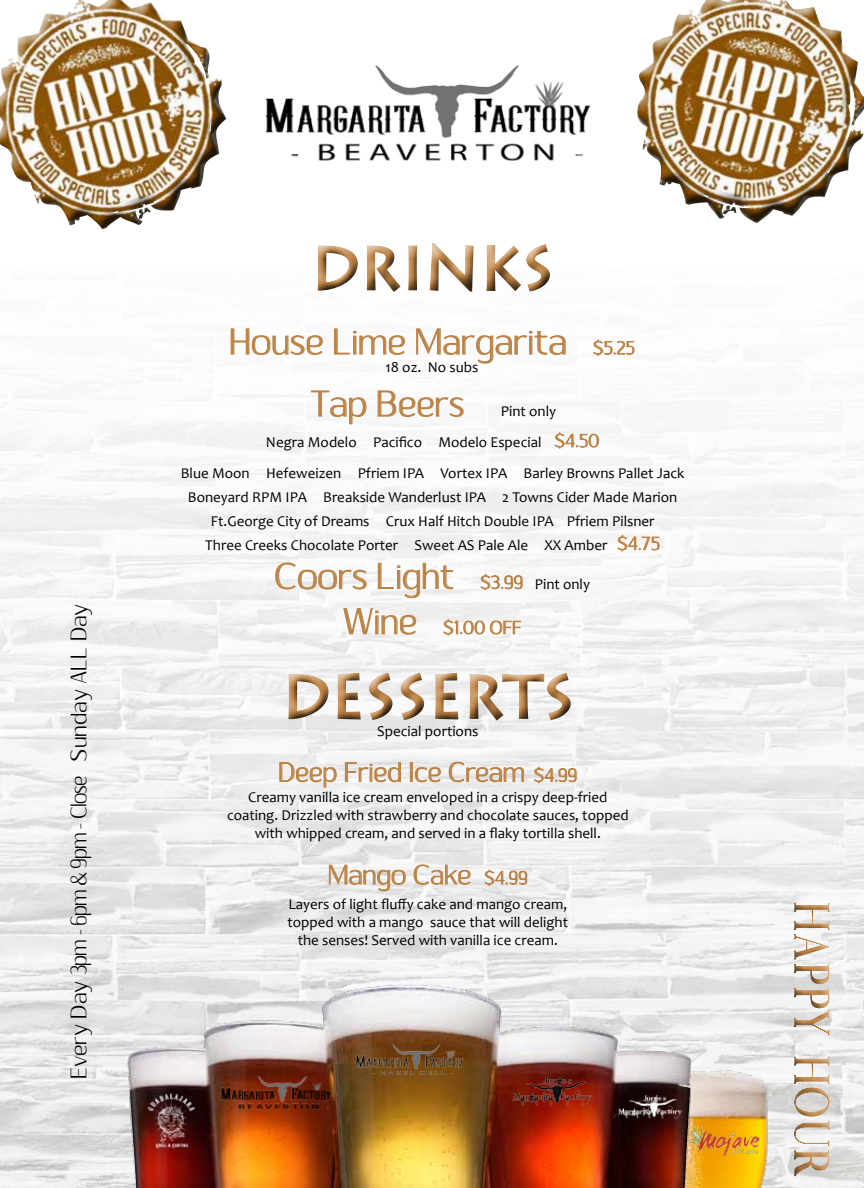
<style>
.page{position:relative;width:864px;height:1188px;background:#fff}
.page>*{position:absolute;margin:0;border:0;box-sizing:border-box;transform-origin:0 0}
.t1{font:60px "Lithos Pro";color:#bd8346}
.t2{font:60px "Salvalyn";letter-spacing:-.02em;color:#bd8346;scale:.9 1}
.t3{font:300 36px "Sumptuous";color:#bd8346}
.t4{font:300 27px "Sumptuous";color:#bd8346}
.t5{font:300 22.5px "Sumptuous";color:#000}
.t6{font:300 18px "Sumptuous";color:#bd8346}
.t7{font:15px/18px "Candara";color:#000;text-align:center}
.s1{font-size:18px}
.s2{font-family:"Sumptuous";font-weight:300;font-size:18px;color:#bd8346}
.s3{font-family:"Candara";font-weight:400;font-size:15px;color:#000}
.s4{font-size:36px}
</style>
<div class="page">
<img style="left:0;top:328px;width:864px;height:860px">
<img style="left:0;top:0;width:227px;height:229px">
<svg style="left:231px;top:328px;width:92px;height:27px"></svg>
<svg style="left:334px;top:328px;width:71px;height:27px"></svg>
<svg style="left:416px;top:328px;width:150px;height:36px"></svg>
<svg style="left:593px;top:340px;width:42px;height:16px"></svg>
<svg style="left:311px;top:391px;width:55px;height:33px"></svg>
<svg style="left:378px;top:391px;width:86px;height:26px"></svg>
<svg style="left:555px;top:432px;width:44px;height:17px"></svg>
<svg style="left:617px;top:535px;width:43px;height:16px"></svg>
<svg style="left:275px;top:562px;width:92px;height:27px"></svg>
<svg style="left:378px;top:563px;width:75px;height:35px"></svg>
<svg style="left:481px;top:574px;width:42px;height:16px"></svg>
<svg style="left:279px;top:762px;width:58px;height:26px"></svg>
<svg style="left:345px;top:762px;width:56px;height:20px"></svg>
<div style="left:410px;top:762px;width:3px;height:20px;border:1px solid #bd8346"></div>
<svg style="left:415px;top:767px;width:26px;height:15px"></svg>
<svg style="left:449px;top:762px;width:75px;height:20px"></svg>
<svg style="left:534px;top:767px;width:43px;height:16px"></svg>
<svg style="left:329px;top:864px;width:77px;height:27px"></svg>
<svg style="left:414px;top:864px;width:57px;height:21px"></svg>
<svg style="left:484px;top:870px;width:43px;height:16px"></svg>
<div style="left:275px;top:660px;width:303px;height:69px;background:#f3f3f3"></div>
<div style="left:278px;top:665px;width:306px;height:69px;background:#000;opacity:.75"></div>
<div style="left:307px;top:236px;width:256px;height:69px;background:#000;opacity:.75"></div>
<svg style="left:343px;top:608px;width:73px;height:27px"></svg>
<svg style="left:443px;top:619px;width:78px;height:16px"></svg>
<img style="left:637px;top:0;width:227px;height:223px">
<div style="left:787px;top:892px;width:53px;height:293px;background:#fff;opacity:.75"></div>
<div style="left:783px;top:894px;width:53px;height:293px;background:#000;opacity:.75"></div>
<img style="left:265px;top:65px;width:326px;height:96px">
<img style="left:695px;top:1062px;width:95px;height:126px">
<img style="left:110px;top:964px;width:585px;height:224px">
<img style="left:353px;top:1043px;width:113px;height:34px">
<img style="left:513px;top:1068px;width:82px;height:42px">
<img style="left:145px;top:1090px;width:53px;height:62px">
<img style="left:613px;top:1095px;width:71px;height:25px">
<img style="left:687px;top:1126px;width:73px;height:31px">
<img style="left:218px;top:1076px;width:115px;height:34px">
<h3 class="t5" style="left:66px;top:1079px;width:477px;rotate:-90deg">Every Day 3pm - 6pm &amp; 9pm - Close Sunday ALL Day</h3>
<h1 class="t1" style="left:310px;top:234px;width:245px">DRINKS</h1>
<h2 class="t3" style="left:229px;top:321px;width:407px">House Lime Margarita <span class="s1">$5.25</span></h2>
<p class="t7" style="left:386px;top:358px;width:94px">18 oz. No subs</p>
<h2 class="t3" style="left:309px;top:384px;width:157px">Tap Beers</h2>
<p class="t7" style="left:501px;top:402px;width:57px">Pint only</p>
<p class="t7" style="left:266px;top:433px;width:335px">Negra Modelo Pacifico Modelo Especial <span class="s2">$4.50</span></p>
<p class="t7" style="left:181px;top:464px;width:505px">Blue Moon Hefeweizen Pfriem IPA Vortex IPA Barley Browns Pallet Jack</p>
<p class="t7" style="left:188px;top:485px;width:491px;line-height:24px">Boneyard RPM IPA Breakside Wanderlust IPA 2 Towns Cider Made Marion<br>Ft.George City of Dreams Crux Half Hitch Double IPA Pfriem Pilsner<br>Three Creeks Chocolate Porter Sweet AS Pale Ale XX Amber <span class="s2">$4.75</span></p>
<h2 class="t3" style="left:274px;top:556px;width:318px">Coors Light <span class="s1">$3.99</span> <span class="s3">Pint only</span></h2>
<p class="t6" style="left:342px;top:617px;width:181px"><span class="s4">Wine</span> $1.00 OFF</p>
<h1 class="t1" style="left:281px;top:662px;width:295px">DESSERTS</h1>
<p class="t7" style="left:377px;top:722px;width:103px">Special portions</p>
<h3 class="t4" style="left:278px;top:757px;width:301px">Deep Fried Ice Cream <span class="s1">$4.99</span></h3>
<p class="t7" style="left:227px;top:788px;width:403px">Creamy vanilla ice cream enveloped in a crispy deep-fried coating. Drizzled with strawberry and chocolate sauces, topped with whipped cream, and served in a flaky tortilla shell.</p>
<h3 class="t4" style="left:328px;top:860px;width:202px">Mango Cake <span class="s1">$4.99</span></h3>
<p class="t7" style="left:288px;top:895px;width:282px">Layers of light fluffy cake and mango cream, topped with a mango sauce that will delight the senses! Served with vanilla ice cream.</p>
<h1 class="t2" style="left:837px;top:900px;width:311px;rotate:90deg">happy hour</h1>
</div>
